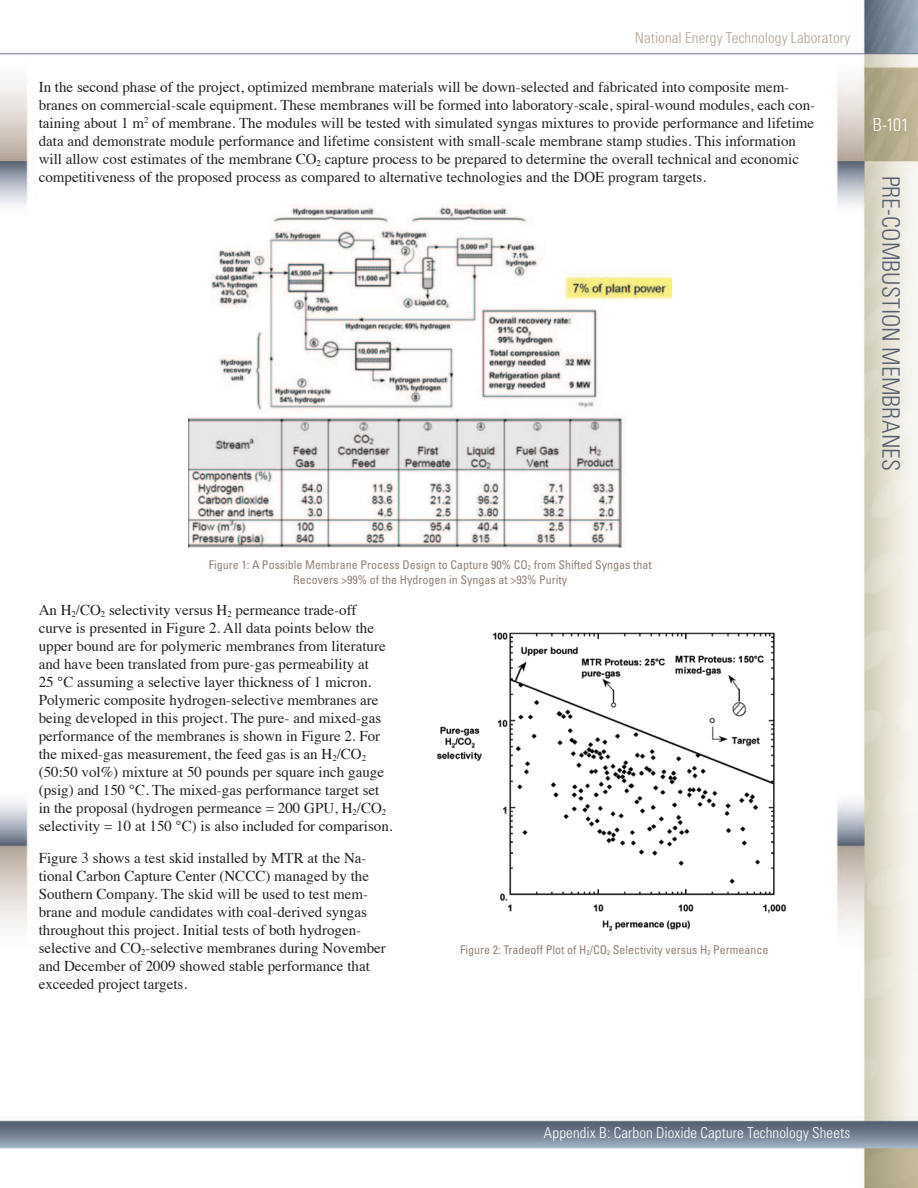
<style>
.page{position:relative;width:918px;height:1188px;background:#fff}
.page>*{position:absolute;margin:0;border:0;box-sizing:border-box;transform-origin:0 0}
.t1{font:300 condensed 24px "Univers";color:#556172}
.t2{font:300 condensed 18px "Univers";color:#fff}
.t3{font:15px/18px "Times";color:#231f20}
.t4{font:300 condensed 15px "Univers";letter-spacing:.005em;color:#fff}
.t5{font:300 condensed 15px "Univers";letter-spacing:.005em;color:#b0a297}
.t6{font:condensed 12px/14.4px "Univers";color:#948277;text-align:center}
</style>
<div class="page">
<img style="left:0;top:0;width:918px;height:1188px">
<img style="left:188px;top:204px;width:484px;height:343px">
<img style="left:436px;top:626px;width:357px;height:306px">
<p class="t5" style="left:635px;top:29px;width:217px">National Energy Technology Laboratory</p>
<p class="t3" style="left:39px;top:77px;width:778px">In the second phase of the project, optimized membrane materials will be down-selected and fabricated into composite mem&shy;branes on commercial-scale equipment. These membranes will be formed into laboratory-scale, spiral-wound modules, each con&shy;taining about 1 m<sup>2</sup> of membrane. The modules will be tested with simulated syngas mixtures to provide performance and lifetime data and demonstrate module performance and lifetime consistent with small-scale membrane stamp studies. This information will allow cost estimates of the membrane CO<sub>2</sub> capture process to be prepared to determine the overall technical and economic competitiveness of the proposed process as compared to alternative technologies and the DOE program targets.</p>
<p class="t2" style="left:873px;top:114px;width:38px">B-101</p>
<h1 class="t1" style="left:905px;top:176px;width:295px;rotate:90deg">Pre-Combustion Membranes</h1>
<p class="t6" style="left:209px;top:558px;width:445px">Figure 1: A Possible Membrane Process Design to Capture 90% CO<sub>2</sub> from Shifted Syngas that<br>Recovers &gt;99% of the Hydrogen in Syngas at &gt;93% Purity</p>
<p class="t3" style="left:39px;top:600px;width:356px">An H<sub>2</sub>/CO<sub>2</sub> selectivity versus H<sub>2</sub> permeance trade-off curve is presented in Figure 2. All data points below the upper bound are for polymeric membranes from literature and have been translated from pure-gas permeability at<br>25 °C assuming a selective layer thickness of 1 micron.<br>Polymeric composite hydrogen-selective membranes are being developed in this project. The pure- and mixed-gas performance of the membranes is shown in Figure 2. For the mixed-gas measurement, the feed gas is an H<sub>2</sub>/CO<sub>2 </sub>(50:50 vol%) mixture at 50 pounds per square inch gauge (psig) and 150 °C. The mixed-gas performance target set in the proposal (hydrogen permeance = 200 GPU, H<sub>2</sub>/CO<sub>2 </sub>selectivity = 10 at 150 °C) is also included for comparison.</p>
<p class="t3" style="left:39px;top:847px;width:349px">Figure 3 shows a test skid installed by MTR at the Na&shy;tional Carbon Capture Center (NCCC) managed by the Southern Company. The skid will be used to test mem&shy;brane and module candidates with coal-derived syngas throughout this project. Initial tests of both hydrogen&shy;selective and CO<sub>2</sub>-selective membranes during November and December of 2009 showed stable performance that exceeded project targets.</p>
<p class="t6" style="left:460px;top:942px;width:310px">Figure 2: Tradeoff Plot of H<sub>2</sub>/CO<sub>2</sub> Selectivity versus H<sub>2</sub> Permeance</p>
<p class="t4" style="left:544px;top:1124px;width:308px">Appendix B: Carbon Dioxide Capture Technology Sheets</p>
</div>
